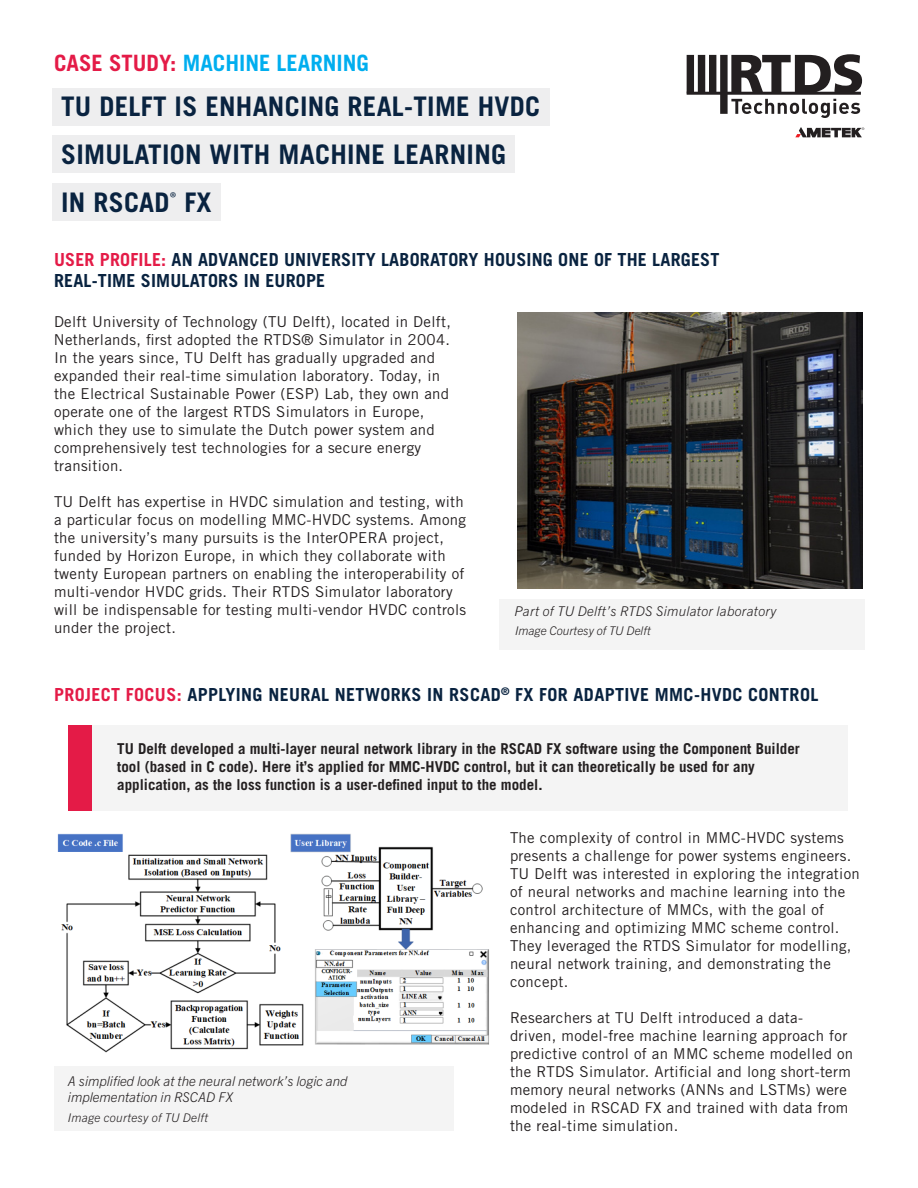
<style>
.page{position:relative;width:918px;height:1188px;background:#fff}
.page>*{position:absolute;margin:0;border:0;box-sizing:border-box;transform-origin:0 0}
.Header_-_Highlighted{font:700 27px "Trade Gothic LT Pro";letter-spacing:.01em;color:#092340}
.Subheader_-_Pink{font:700 22.5px "Trade Gothic LT Pro";color:#00aeef}
.Subheader{font:700 18px "Trade Gothic LT Pro";letter-spacing:.01em;color:#092340}
.Body_Copy{font:15px/18px "Trade Gothic LT Pro";letter-spacing:.02em;color:#231f20}
.t1{font:700 15px/18px "Trade Gothic LT Pro";color:#231f20}
.Body_Copy-2{font:italic 300 13.5px/16.2px "Trade Gothic Next LT Pro";color:#231f20}
.Body_Copy-3{font:italic 300 13.5px "Trade Gothic Next LT Pro";letter-spacing:.02em;color:#231f20}
.Body_Copy-4{font:italic 300 12px "Trade Gothic Next LT Pro";letter-spacing:.01em;color:#231f20}
.s1{color:#e41b47}
</style>
<div class="page">
<div style="left:68px;top:725px;width:780px;height:86px;background:#f4f4f4"></div>
<div style="left:54px;top:1067px;width:400px;height:64px;background:#f4f4f4"></div>
<div style="left:500px;top:599px;width:366px;height:51px;background:#f4f4f4"></div>
<div style="left:52px;top:88px;width:497px;height:38px;background:#eeeeef"></div>
<div style="left:52px;top:135px;width:463px;height:38px;background:#eeeeef"></div>
<div style="left:52px;top:183px;width:169px;height:38px;background:#eeeeef"></div>
<svg style="left:687px;top:54px;width:175px;height:64px"></svg>
<svg style="left:795px;top:127px;width:69px;height:10px"></svg>
<img style="left:518px;top:312px;width:345px;height:276px">
<div style="left:68px;top:725px;width:23px;height:86px;background:#e41b47"></div>
<img style="left:57px;top:833px;width:432px;height:220px">
<p class="Subheader_-_Pink" style="left:54px;top:49px;width:317px"><span class="s1">CASE STUDY:</span> MACHINE LEARNING</p>
<p class="Header_-_Highlighted" style="left:61px;top:90px;width:481px">TU DELFT IS ENHANCING REAL-TIME HVDC</p>
<p class="Header_-_Highlighted" style="left:61px;top:138px;width:446px">SIMULATION WITH MACHINE LEARNING</p>
<p class="Header_-_Highlighted" style="left:61px;top:185px;width:152px">IN RSCAD<sup>®</sup> FX</p>
<p class="Subheader" style="left:54px;top:248px;width:667px"><span class="s1">USER PROFILE:</span> AN ADVANCED UNIVERSITY LABORATORY HOUSING ONE OF THE LARGEST</p>
<p class="Subheader" style="left:54px;top:270px;width:273px">REAL-TIME SIMULATORS IN EUROPE</p>
<p class="Body_Copy" style="left:54px;top:313px;width:399px">Delft University of Technology (TU Delft), located in Delft, Netherlands, first adopted the RTDS® Simulator in 2004.<br>In the years since, TU Delft has gradually upgraded and expanded their real-time simulation laboratory. Today, in the Electrical Sustainable Power (ESP) Lab, they own and operate one of the largest RTDS Simulators in Europe, which they use to simulate the Dutch power system and comprehensively test technologies for a secure energy transition.</p>
<p class="Body_Copy" style="left:54px;top:493px;width:414px">TU Delft has expertise in HVDC simulation and testing, with a particular focus on modelling MMC-HVDC systems. Among the university’s many pursuits is the InterOPERA project, funded by Horizon Europe, in which they collaborate with twenty European partners on enabling the interoperability of multi-vendor HVDC grids. Their RTDS Simulator laboratory will be indispensable for testing multi-vendor HVDC controls under the project.</p>
<p class="Body_Copy-3" style="left:514px;top:602px;width:264px">Part of TU Delft’s RTDS Simulator laboratory</p>
<p class="Body_Copy-4" style="left:515px;top:623px;width:137px">Image Courtesy of TU Delft</p>
<p class="Subheader" style="left:54px;top:684px;width:766px"><span class="s1">PROJECT FOCUS:</span> APPLYING NEURAL NETWORKS IN RSCAD<sup>®</sup> FX FOR ADAPTIVE MMC-HVDC CONTROL</p>
<p class="t1" style="left:117px;top:740px;width:684px">TU Delft developed a multi-layer neural network library in the RSCAD FX software using the Component Builder tool (based in C code). Here it’s applied for MMC-HVDC control, but it can theoretically be used for any application, as the loss function is a user-defined input to the model.</p>
<p class="Body_Copy-2" style="left:68px;top:1072px;width:281px">A simplified look at the neural network’s logic and implementation in RSCAD FX</p>
<p class="Body_Copy-4" style="left:68px;top:1109px;width:142px">Image courtesy of TU Delft</p>
<p class="Body_Copy" style="left:510px;top:828px;width:351px">The complexity of control in MMC-HVDC systems presents a challenge for power systems engineers.<br>TU Delft was interested in exploring the integration of neural networks and machine learning into the control architecture of MMCs, with the goal of enhancing and optimizing MMC scheme control.<br>They leveraged the RTDS Simulator for modelling, neural network training, and demonstrating the concept.</p>
<p class="Body_Copy" style="left:510px;top:1008px;width:345px">Researchers at TU Delft introduced a data-<br>driven, model-free machine learning approach for predictive control of an MMC scheme modelled on the RTDS Simulator. Artificial and long short-term memory neural networks (ANNs and LSTMs) were modeled in RSCAD FX and trained with data from the real-time simulation.</p>
</div>
